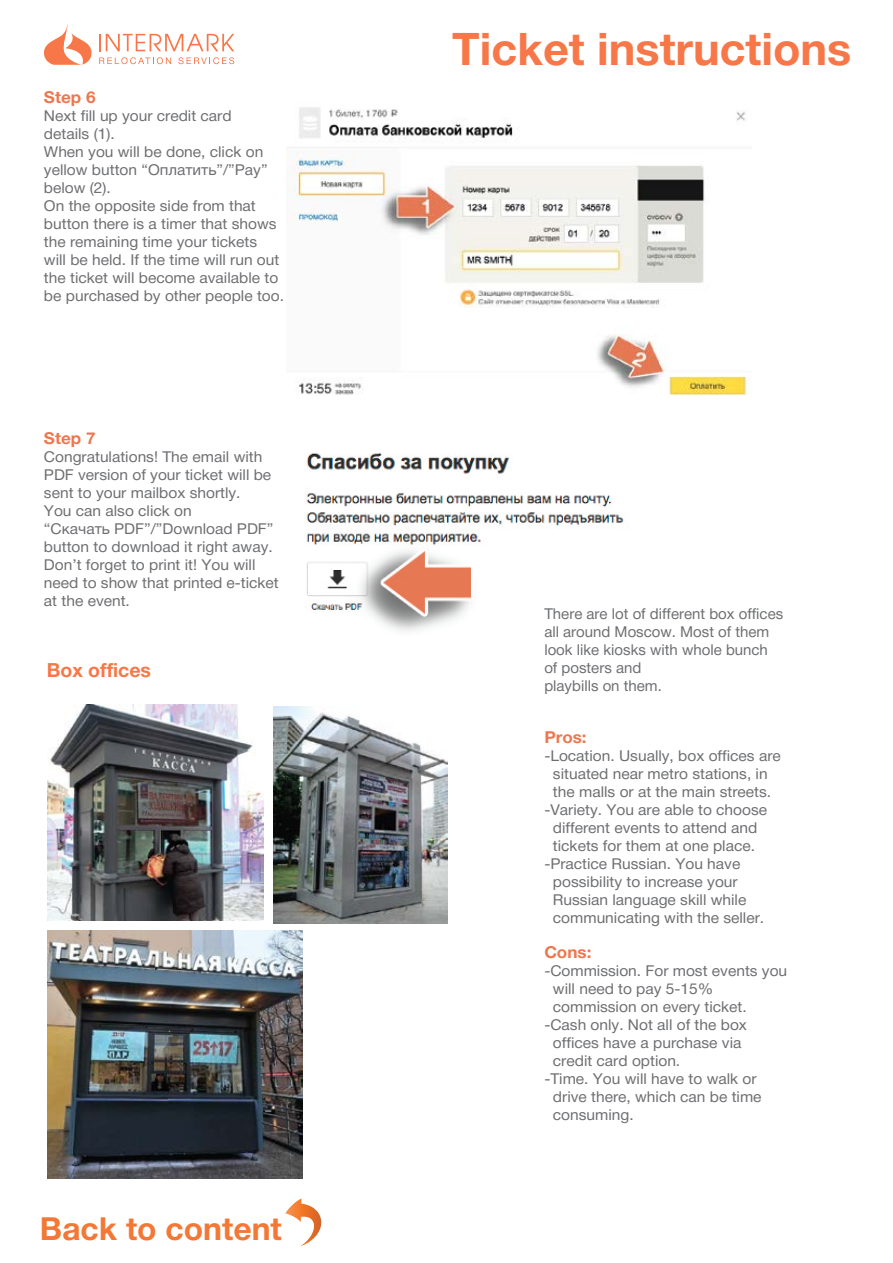
<style>
.page{position:relative;width:893px;height:1263px;background:#fff}
.page>*{position:absolute;margin:0;border:0;box-sizing:border-box;transform-origin:0 0}
.t1{font:700 45px "Helvetica Neue Cyr";color:#f77748}
.t2{font:700 31.8px "Helvetica Neue Cyr";color:#f37835}
.t3{font:700 19.5px "Helvetica Neue Cyr";color:#f77748}
.t4{font:700 16.5px "Helvetica Neue Cyr";color:#ed774f}
.t5{font:15px/18px "Helvetica Neue Cyr";color:#6d6e71}
</style>
<div class="page">
<svg style="left:44px;top:24px;width:48px;height:41px"></svg>
<svg style="left:99px;top:34px;width:135px;height:17px"></svg>
<svg style="left:99px;top:57px;width:72px;height:7px"></svg>
<svg style="left:178px;top:57px;width:56px;height:7px"></svg>
<img style="left:287px;top:107px;width:460px;height:289px">
<img style="left:305px;top:452px;width:319px;height:179px">
<img style="left:47px;top:704px;width:216px;height:216px">
<img style="left:273px;top:706px;width:174px;height:216px">
<img style="left:47px;top:930px;width:256px;height:248px">
<svg style="left:285px;top:1198px;width:36px;height:47px"></svg>
<p class="t4" style="left:44px;top:88px;width:53px">Step 6</p>
<p class="t5" style="left:44px;top:107px;width:242px">Next fill up your credit card<br>details (1).<br>When you will be done, click on yellow button “Оплатить”/”Pay” below (2).<br>On the opposite side from that button there is a timer that shows the remaining time your tickets<br>will be held. If the time will run out the ticket will become available to be purchased by other people too.</p>
<p class="t4" style="left:44px;top:429px;width:53px">Step 7</p>
<p class="t5" style="left:44px;top:447px;width:236px">Congratulations! The email with<br>PDF version of your ticket will be sent to your mailbox shortly.<br>You can also click on<br>“Скачать PDF”/”Download PDF” button to download it right away.<br>Don’t forget to print it! You will need to show that printed e-ticket at the event.</p>
<h3 class="t3" style="left:47px;top:659px;width:106px">Box offices</h3>
<h2 class="t2" style="left:40px;top:1211px;width:243px">Back to content</h2>
<h1 class="t1" style="left:452px;top:24px;width:401px">Ticket instructions</h1>
<p class="t5" style="left:544px;top:604px;width:240px">There are lot of different box offices all around Moscow. Most of them look like kiosks with whole bunch of posters and<br>playbills on them.</p>
<p class="t4" style="left:544px;top:728px;width:44px">Pros:</p>
<p class="t5" style="left:544px;top:747px;width:238px">-Location. Usually, box offices are</p>
<p class="t5" style="left:553px;top:765px;width:216px">situated near metro stations, in</p>
<p class="t5" style="left:553px;top:783px;width:220px">the malls or at the main streets.</p>
<p class="t5" style="left:544px;top:801px;width:224px">-Variety. You are able to choose</p>
<p class="t5" style="left:553px;top:819px;width:206px">different events to attend and</p>
<p class="t5" style="left:553px;top:837px;width:204px">tickets for them at one place.</p>
<p class="t5" style="left:544px;top:855px;width:198px">-Practice Russian. You have</p>
<p class="t5" style="left:553px;top:873px;width:186px">possibility to increase your</p>
<p class="t5" style="left:553px;top:891px;width:195px">Russian language skill while</p>
<p class="t5" style="left:553px;top:909px;width:213px">communicating with the seller.</p>
<p class="t4" style="left:544px;top:942px;width:49px">Cons:</p>
<p class="t5" style="left:544px;top:961px;width:244px">-Commission. For most events you</p>
<p class="t5" style="left:553px;top:979px;width:162px">will need to pay 5-15%</p>
<p class="t5" style="left:553px;top:997px;width:195px">commission on every ticket.</p>
<p class="t5" style="left:544px;top:1015px;width:204px">-Cash only. Not all of the box</p>
<p class="t5" style="left:553px;top:1033px;width:190px">offices have a purchase via</p>
<p class="t5" style="left:553px;top:1051px;width:129px">credit card option.</p>
<p class="t5" style="left:544px;top:1069px;width:214px">-Time. You will have to walk or</p>
<p class="t5" style="left:553px;top:1087px;width:210px">drive there, which can be time</p>
<p class="t5" style="left:553px;top:1105px;width:82px">consuming.</p>
</div>
